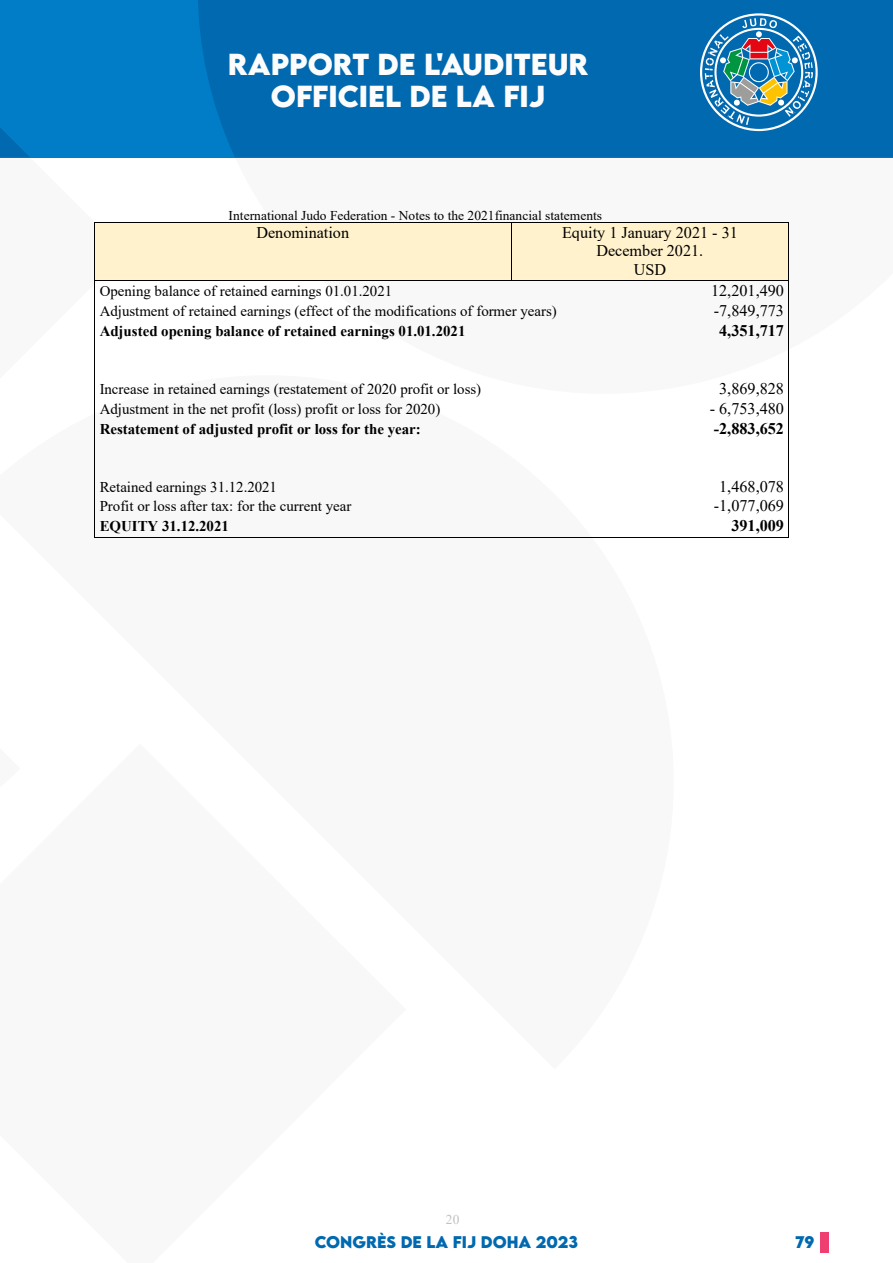
<style>
.page{position:relative;width:893px;height:1263px;background:#fff}
.page>*{position:absolute;margin:0;border:0;box-sizing:border-box;transform-origin:0 0}
.Page_headtitle{font:700 27px "LEMONMILK";color:#fcfcfc}
.t1{font:16.2px/18.6px "Times New Roman";color:#000;text-align:center}
.t2{font:700 16.2px "Times New Roman";color:#000}
.t3{font:700 15px "LEMONMILK";color:#0069b0}
.t4{font:14.85px "Times New Roman";color:#000}
.t5{font:700 14.85px "Times New Roman";color:#000}
.t6{font:13.5px "Times New Roman";color:#000}
.t7{font:13.5px "Times New Roman";color:#c0c0c0}
</style>
<div class="page">
<div style="left:0;top:0;width:893px;height:157px;background:#007dc6"></div>
<svg style="left:0;top:128px;width:29px;height:29px"></svg>
<div style="left:198px;top:0;width:695px;height:157px;background:#0069b0"></div>
<svg style="left:700px;top:13px;width:118px;height:118px;background:#468bb4"></svg>
<div style="left:821px;top:1232px;width:8px;height:20px;background:#ef3f71"></div>
<div style="left:95px;top:223px;width:416px;height:57px;background:#fff2cc"></div>
<div style="left:511px;top:223px;width:277px;height:19px;background:#fff2cc"></div>
<div style="left:511px;top:242px;width:277px;height:18px;background:#fff2cc"></div>
<div style="left:511px;top:260px;width:277px;height:19px;background:#fff2cc"></div>
<hr style="left:95px;top:222px;width:416px;height:1px;background:#000">
<hr style="left:511px;top:222px;width:277px;height:1px;background:#000">
<hr style="left:94px;top:223px;width:1px;height:57px;background:#000">
<hr style="left:511px;top:223px;width:1px;height:57px;background:#000">
<hr style="left:788px;top:223px;width:1px;height:57px;background:#000">
<hr style="left:95px;top:280px;width:416px;height:1px;background:#000">
<hr style="left:511px;top:280px;width:277px;height:1px;background:#000">
<hr style="left:94px;top:281px;width:1px;height:256px;background:#000">
<hr style="left:95px;top:537px;width:693px;height:1px;background:#000">
<hr style="left:788px;top:281px;width:1px;height:256px;background:#000">
<p class="Page_headtitle" style="left:228px;top:46px;width:360px">RAPPORT DE L'AUDITEUR</p>
<p class="Page_headtitle" style="left:271px;top:78px;width:276px">OFFICIEL DE LA FIJ</p>
<p class="t6" style="left:229px;top:206px;width:375px">International Judo Federation - Notes to the 2021financial statements</p>
<p class="t1" style="left:256px;top:223px;width:94px">Denomination</p>
<p class="t1" style="left:562px;top:223px;width:177px">Equity 1 January 2021 - 31<br>December 2021.<br>USD</p>
<p class="t4" style="left:100px;top:280px;width:294px">Opening balance of retained earnings 01.01.2021</p>
<p class="t1" style="left:711px;top:281px;width:74px">12,201,490</p>
<p class="t4" style="left:100px;top:300px;width:458px">Adjustment of retained earnings (effect of the modifications of former years)</p>
<p class="t1" style="left:714px;top:301px;width:72px">-7,849,773</p>
<p class="t5" style="left:100px;top:320px;width:367px">Adjusted opening balance of retained earnings 01.01.2021</p>
<p class="t2" style="left:719px;top:319px;width:66px">4,351,717</p>
<p class="t4" style="left:100px;top:379px;width:383px">Increase in retained earnings (restatement of 2020 profit or loss)</p>
<p class="t1" style="left:719px;top:379px;width:66px">3,869,828</p>
<p class="t4" style="left:100px;top:398px;width:342px">Adjustment in the net profit (loss) profit or loss for 2020)</p>
<p class="t1" style="left:710px;top:399px;width:76px">- 6,753,480</p>
<p class="t5" style="left:100px;top:418px;width:323px">Restatement of adjusted profit or loss for the year:</p>
<p class="t2" style="left:714px;top:417px;width:72px">-2,883,652</p>
<p class="t4" style="left:100px;top:476px;width:179px">Retained earnings 31.12.2021</p>
<p class="t1" style="left:719px;top:477px;width:66px">1,468,078</p>
<p class="t4" style="left:100px;top:496px;width:253px">Profit or loss after tax: for the current year</p>
<p class="t1" style="left:714px;top:496px;width:72px">-1,077,069</p>
<p class="t5" style="left:100px;top:516px;width:131px">EQUITY 31.12.2021</p>
<p class="t2" style="left:731px;top:514px;width:54px">391,009</p>
<p class="t7" style="left:446px;top:1209px;width:15px">20</p>
<p class="t3" style="left:315px;top:1232px;width:265px">CONGRÈS DE LA FIJ DOHA 2023</p>
<p class="t3" style="left:795px;top:1232px;width:21px">79</p>
</div>
